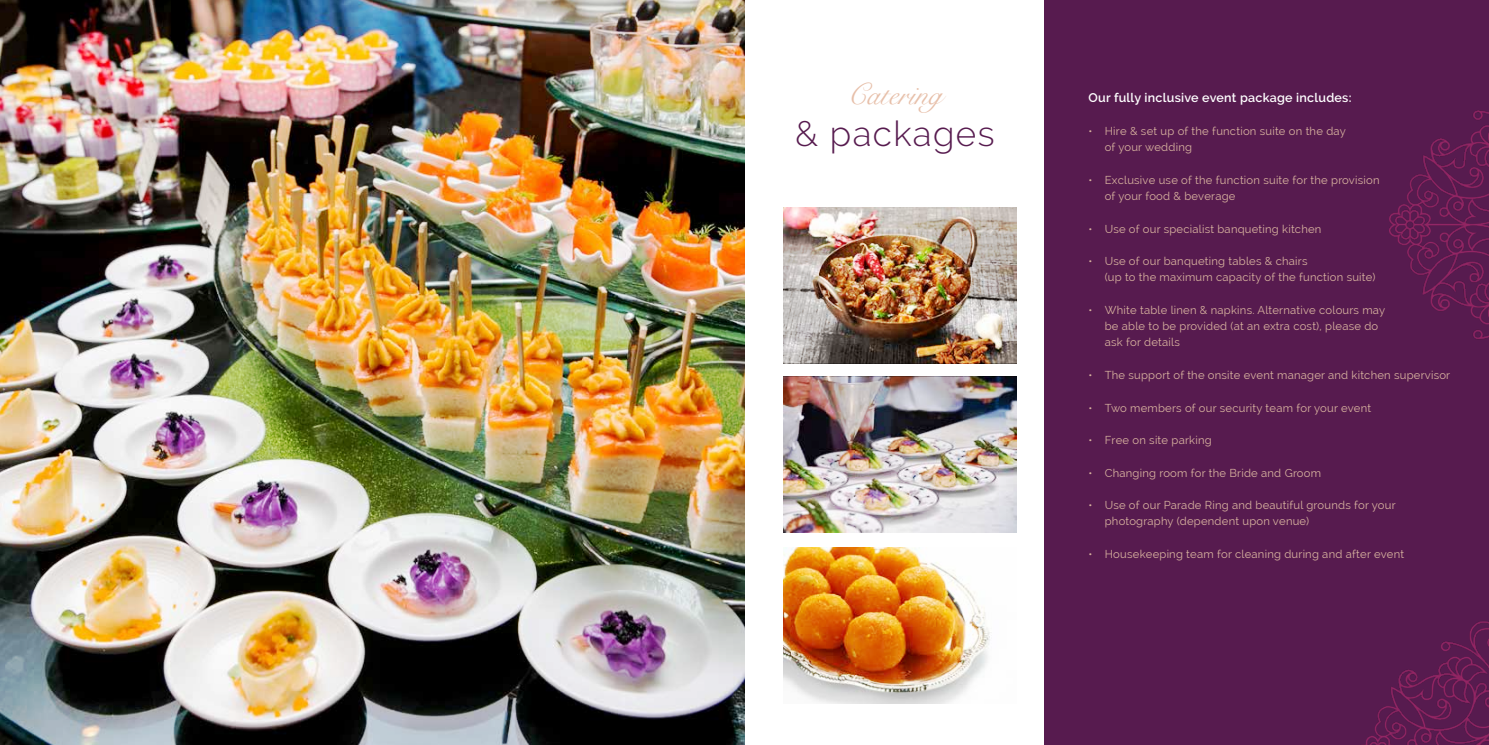
<style>
.page{position:relative;width:1489px;height:745px;background:#fff}
.page>*{position:absolute;margin:0;border:0;box-sizing:border-box;transform-origin:0 0}
.t1{font:300 35px "Raleway";letter-spacing:.04em;color:#571b4f}
.t2{font:30px "Snell Roundhand";color:#e7bfa9}
.t3{font:600 12.5px "Raleway";letter-spacing:.02em;color:#fff}
.t4{font:11.25px/16.2px "Raleway";letter-spacing:.02em;color:#d8b39f}
</style>
<div class="page">
<div style="left:1044px;top:0;width:444px;height:744px;background:#571b4f"></div>
<img style="left:1389px;top:110px;width:99px;height:229px">
<img style="left:1366px;top:621px;width:122px;height:123px">
<img style="left:0;top:0;width:744px;height:744px">
<img style="left:783px;top:547px;width:207px;height:157px">
<img style="left:783px;top:376px;width:233px;height:156px">
<img style="left:783px;top:207px;width:233px;height:156px">
<h2 class="t2" style="left:847px;top:71px;width:96px">Catering</h2>
<h1 class="t1" style="left:795px;top:113px;width:201px">&amp; packages</h1>
<p class="t3" style="left:1088px;top:91px;width:264px">Our fully inclusive event package includes:</p>
<p class="t4" style="left:1104px;top:123px;width:242px;text-indent:-16px">• Hire &amp; set up of the function suite on the day of your wedding</p>
<p class="t4" style="left:1104px;top:171px;width:276px;text-indent:-16px">• Exclusive use of the function suite for the provision of your food &amp; beverage</p>
<p class="t4" style="left:1088px;top:220px;width:234px">• Use of our specialist banqueting kitchen</p>
<p class="t4" style="left:1104px;top:253px;width:272px;text-indent:-16px">• Use of our banqueting tables &amp; chairs<br>(up to the maximum capacity of the function suite)</p>
<p class="t4" style="left:1104px;top:301px;width:282px;text-indent:-16px">• White table linen &amp; napkins. Alternative colours may be able to be provided (at an extra cost), please do ask for details</p>
<p class="t4" style="left:1088px;top:366px;width:363px">• The support of the onsite event manager and kitchen supervisor</p>
<p class="t4" style="left:1088px;top:399px;width:284px">• Two members of our security team for your event</p>
<p class="t4" style="left:1088px;top:431px;width:125px">• Free on site parking</p>
<p class="t4" style="left:1088px;top:464px;width:234px">• Changing room for the Bride and Groom</p>
<p class="t4" style="left:1104px;top:496px;width:292px;text-indent:-16px">• Use of our Parade Ring and beautiful grounds for your photography (dependent upon venue)</p>
<p class="t4" style="left:1088px;top:545px;width:317px">• Housekeeping team for cleaning during and after event</p>
</div>
